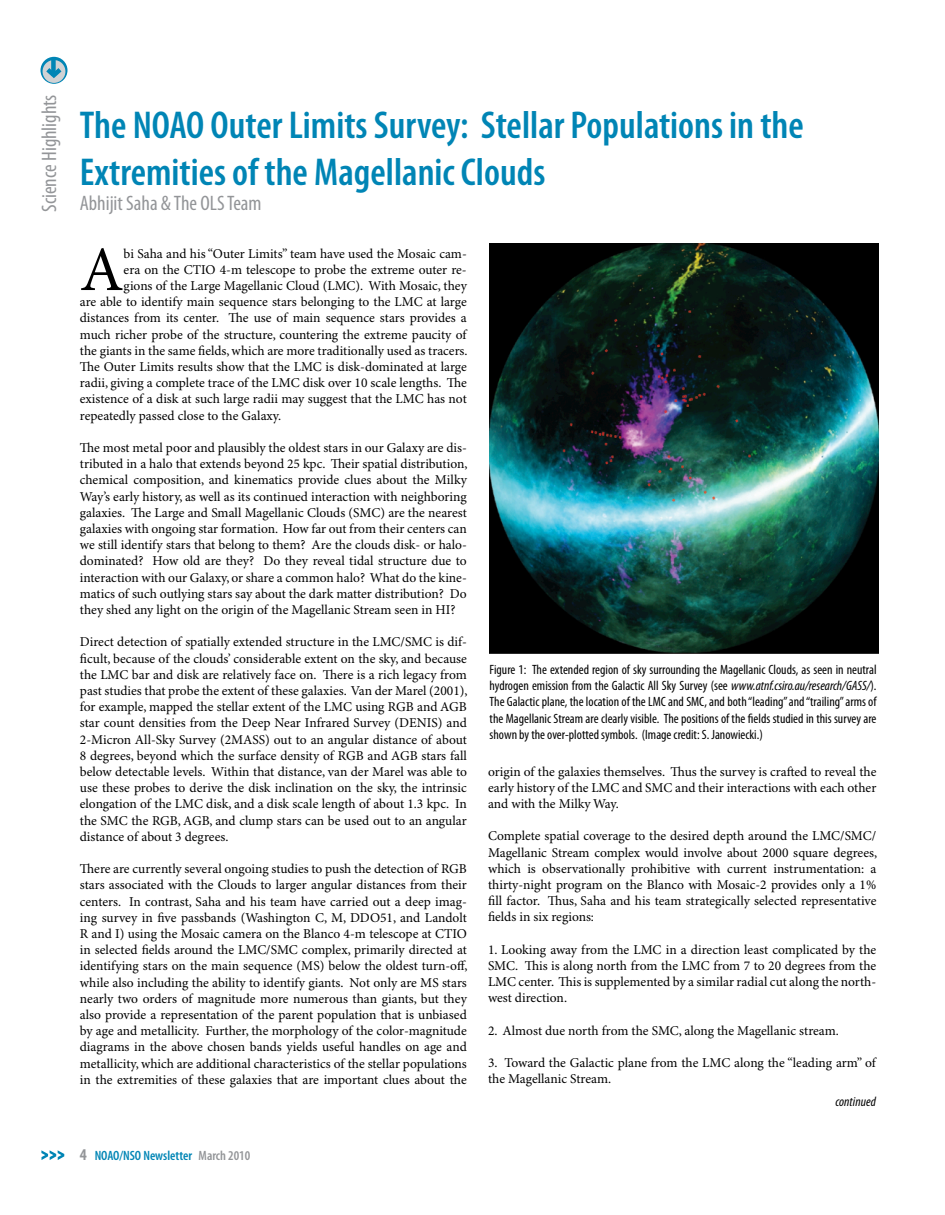
<style>
.page{position:relative;width:945px;height:1215px;background:#fff}
.page>*{position:absolute;margin:0;border:0;box-sizing:border-box;transform-origin:0 0}
.t1{font:63.3px "Minion Pro";color:#000}
.t2{font:600 condensed 39px/46.8px "Myriad Pro";color:#0085b5}
.t3{font:condensed 21px "Myriad Pro";color:#939598}
.t4{font:13.5px/16.2px "Minion Pro";color:#000;text-align:justify}
.t5{font:condensed 13.5px/16.2px "Myriad Pro";color:#000;text-align:justify}
.t6{font:600 condensed 13.5px "Myriad Pro";color:#0085b5}
.t7{font:italic condensed 13.5px "Myriad Pro";letter-spacing:.005em;color:#000}
.s1{font-style:italic}
.s2{font-weight:700;font-size:16.5px;color:#939598}
.s3{color:#939598}
</style>
<div class="page">
<svg style="left:41px;top:1150px;width:23px;height:10px"></svg>
<svg style="left:40px;top:57px;width:28px;height:27px"></svg>
<img style="left:489px;top:244px;width:389px;height:409px">
<h3 class="t3" style="left:37px;top:212px;width:119px;rotate:-90deg">Science Highlights</h3>
<h2 class="t2" style="left:80px;top:101px;width:725px">The NOAO Outer Limits Survey: Stellar Populations in the<br>Extremities of the Magellanic Clouds</h2>
<h3 class="t3" style="left:80px;top:190px;width:183px">Abhijit Saha &amp; The OLS Team</h3>
<h1 class="t1" style="left:80px;top:232px;width:45px">A</h1>
<p class="t4" style="left:124px;top:246px;width:345px">bi Saha and his “Outer Limits” team have used the Mosaic cam-</p>
<p class="t4" style="left:124px;top:262px;width:345px">era on the CTIO 4-m telescope to probe the extreme outer re-</p>
<p class="t4" style="left:124px;top:278px;width:345px">gions of the Large Magellanic Cloud (LMC). With Mosaic, they</p>
<p class="t4" style="left:80px;top:294px;width:388px">are able to identify main sequence stars belonging to the LMC at large</p>
<p class="t4" style="left:80px;top:311px;width:388px">distances from its center. The use of main sequence stars provides a</p>
<p class="t4" style="left:80px;top:327px;width:388px">much richer probe of the structure, countering the extreme paucity of</p>
<p class="t4" style="left:80px;top:343px;width:389px">the giants in the same fields, which are more traditionally used as tracers.</p>
<p class="t4" style="left:80px;top:359px;width:389px">The Outer Limits results show that the LMC is disk-dominated at large</p>
<p class="t4" style="left:80px;top:375px;width:388px">radii, giving a complete trace of the LMC disk over 10 scale lengths. The</p>
<p class="t4" style="left:80px;top:392px;width:388px">existence of a disk at such large radii may suggest that the LMC has not</p>
<p class="t4" style="left:80px;top:408px;width:203px">repeatedly passed close to the Galaxy.</p>
<p class="t4" style="left:80px;top:440px;width:389px">The most metal poor and plausibly the oldest stars in our Galaxy are dis&shy;tributed in a halo that extends beyond 25 kpc. Their spatial distribution, chemical composition, and kinematics provide clues about the Milky Way’s early history, as well as its continued interaction with neighboring galaxies. The Large and Small Magellanic Clouds (SMC) are the nearest galaxies with ongoing star formation. How far out from their centers can we still identify stars that belong to them? Are the clouds disk- or halo&shy;dominated? How old are they? Do they reveal tidal structure due to interaction with our Galaxy, or share a common halo? What do the kine&shy;matics of such outlying stars say about the dark matter distribution? Do they shed any light on the origin of the Magellanic Stream seen in HI?</p>
<p class="t4" style="left:80px;top:635px;width:389px">Direct detection of spatially extended structure in the LMC/SMC is dif&shy;ficult, because of the clouds’ considerable extent on the sky, and because the LMC bar and disk are relatively face on. There is a rich legacy from past studies that probe the extent of these galaxies. Van der Marel (2001), for example, mapped the stellar extent of the LMC using RGB and AGB star count densities from the Deep Near Infrared Survey (DENIS) and 2-Micron All-Sky Survey (2MASS) out to an angular distance of about 8 degrees, beyond which the surface density of RGB and AGB stars fall below detectable levels. Within that distance, van der Marel was able to use these probes to derive the disk inclination on the sky, the intrinsic elongation of the LMC disk, and a disk scale length of about 1.3 kpc. In the SMC the RGB, AGB, and clump stars can be used out to an angular distance of about 3 degrees.</p>
<p class="t4" style="left:80px;top:861px;width:389px">There are currently several ongoing studies to push the detection of RGB stars associated with the Clouds to larger angular distances from their centers. In contrast, Saha and his team have carried out a deep imag&shy;ing survey in five passbands (Washington C, M, DDO51, and Landolt R and I) using the Mosaic camera on the Blanco 4-m telescope at CTIO in selected fields around the LMC/SMC complex, primarily directed at identifying stars on the main sequence (MS) below the oldest turn-off, while also including the ability to identify giants. Not only are MS stars nearly two orders of magnitude more numerous than giants, but they also provide a representation of the parent population that is unbiased by age and metallicity. Further, the morphology of the color-magnitude diagrams in the above chosen bands yields useful handles on age and metallicity, which are additional characteristics of the stellar populations in the extremities of these galaxies that are important clues about the</p>
<p class="t5" style="left:490px;top:661px;width:389px">Figure 1: The extended region of sky surrounding the Magellanic Clouds, as seen in neutral hydrogen emission from the Galactic All Sky Survey (see <span class="s1">www.atnf.csiro.au/research/GASS/</span>).<br>The Galactic plane, the location of the LMC and SMC, and both “leading” and “trailing” arms of the Magellanic Stream are clearly visible. The positions of the fields studied in this survey are shown by the over-plotted symbols. (Image credit: S. Janowiecki.)</p>
<p class="t4" style="left:488px;top:764px;width:390px">origin of the galaxies themselves. Thus the survey is crafted to reveal the early history of the LMC and SMC and their interactions with each other and with the Milky Way.</p>
<p class="t4" style="left:488px;top:829px;width:391px">Complete spatial coverage to the desired depth around the LMC/SMC/ Magellanic Stream complex would involve about 2000 square degrees, which is observationally prohibitive with current instrumentation: a thirty-night program on the Blanco with Mosaic-2 provides only a 1% fill factor. Thus, Saha and his team strategically selected representative fields in six regions:</p>
<p class="t4" style="left:488px;top:942px;width:390px">1. Looking away from the LMC in a direction least complicated by the SMC. This is along north from the LMC from 7 to 20 degrees from the LMC center. This is supplemented by a similar radial cut along the north&shy;west direction.</p>
<p class="t4" style="left:488px;top:1023px;width:352px">2. Almost due north from the SMC, along the Magellanic stream.</p>
<p class="t4" style="left:488px;top:1055px;width:389px">3. Toward the Galactic plane from the LMC along the “leading arm” of the Magellanic Stream.</p>
<p class="t6" style="left:80px;top:1147px;width:172px"><span class="s2">4</span> NOAO/NSO Newsletter <span class="s3">March 2010</span></p>
<p class="t7" style="left:835px;top:1093px;width:42px">continued</p>
</div>
